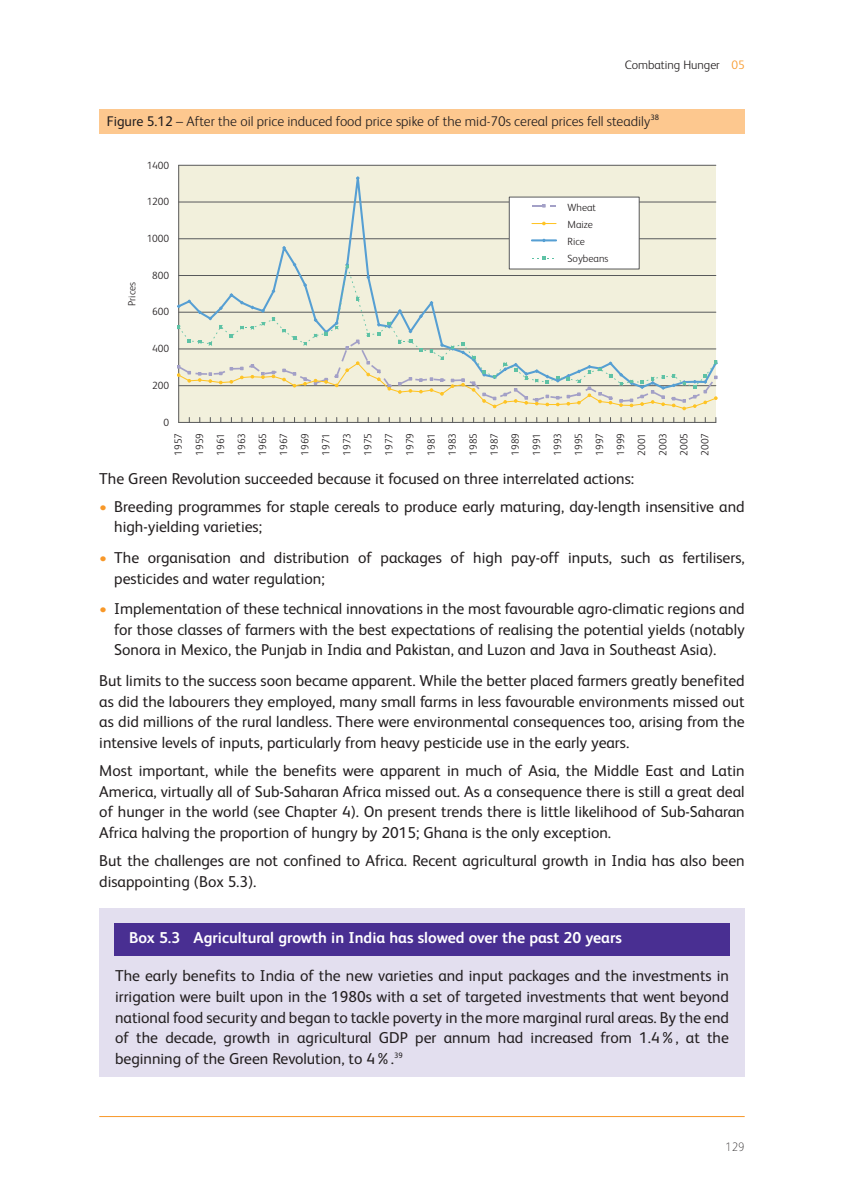
<style>
.page{position:relative;width:844px;height:1191px;background:#fff}
.page>*{position:absolute;margin:0;border:0;box-sizing:border-box;transform-origin:0 0}
.t1{font:15.75px/20.7px "FS Albert";color:#231f20;text-align:justify}
.t2{font:700 15.75px "FS Albert";color:#fff}
.t3{font:300 14px "FS Albert";color:#231f20}
.t4{font:300 12.25px "FS Albert";color:#231f20}
.t5{font:100 12.25px "FS Albert";color:#231f20}
.t6{font:300 10.5px/21px "FS Albert";color:#231f20;text-align:justify}
.s1{color:#f89828}
.s2{font-weight:400}
</style>
<div class="page">
<hr style="left:99px;top:1116px;width:645px;height:1px;background:#f89828">
<div style="left:99px;top:109px;width:645px;height:25px;background:#fdc88f"></div>
<div style="left:179px;top:165px;width:536px;height:257px;background:#f2f0dc"></div>
<hr style="left:178px;top:165px;width:1px;height:257px;background:#58595b">
<hr style="left:179px;top:422px;width:536px;height:1px;background:#58595b">
<svg style="left:178px;top:164px;width:540px;height:215px"></svg>
<svg style="left:355px;top:175px;width:5px;height:6px"></svg>
<svg style="left:531px;top:204px;width:25px;height:3px"></svg>
<svg style="left:531px;top:222px;width:25px;height:3px"></svg>
<svg style="left:177px;top:238px;width:540px;height:172px"></svg>
<div style="left:99px;top:908px;width:645px;height:168px;background:#e3dfef"></div>
<div style="left:114px;top:923px;width:615px;height:32px;background:#492f92"></div>
<p class="t4" style="left:624px;top:60px;width:121px">Combating Hunger <span class="s1">05</span></p>
<p class="t3" style="left:107px;top:116px;width:553px"><span class="s2">Figure 5.12</span> – After the oil price induced food price spike of the mid-70s cereal prices fell steadily<sup>38</sup></p>
<p class="t6" style="left:123px;top:306px;width:25px;rotate:-90deg">Prices</p>
<p class="t6" style="left:147px;top:156px;width:24px">1400</p>
<p class="t6" style="left:147px;top:192px;width:24px">1200</p>
<p class="t6" style="left:147px;top:229px;width:24px">1000</p>
<p class="t6" style="left:152px;top:266px;width:18px">800</p>
<p class="t6" style="left:152px;top:302px;width:18px">600</p>
<p class="t6" style="left:152px;top:339px;width:18px">400</p>
<p class="t6" style="left:152px;top:376px;width:18px">200</p>
<p class="t6" style="left:164px;top:413px;width:7px">0</p>
<p class="t6" style="left:567px;top:200px;width:42px;line-height:17.3px;text-align:left">Wheat<br>Maize<br>Rice<br>Soybeans</p>
<p class="t6" style="left:169px;top:455px;width:24px;rotate:-90deg">1957<br>1959<br>1961<br>1963<br>1965<br>1967<br>1969<br>1971<br>1973<br>1975<br>1977<br>1979<br>1981<br>1983<br>1985<br>1987<br>1989<br>1991<br>1993<br>1995<br>1997<br>1999<br>2001<br>2003<br>2005<br>2007</p>
<p class="t1" style="left:99px;top:469px;width:536px">The Green Revolution succeeded because it focused on three interrelated actions:</p>
<p class="t1" style="left:114px;top:497px;width:632px;text-indent:-15px"><span class="s1">•</span> Breeding programmes for staple cereals to produce early maturing, day-length insensitive and high-yielding varieties;</p>
<p class="t1" style="left:114px;top:549px;width:632px;text-indent:-15px"><span class="s1">•</span> The organisation and distribution of packages of high pay-off inputs, such as fertilisers, pesticides and water regulation;</p>
<p class="t1" style="left:114px;top:600px;width:632px;text-indent:-15px"><span class="s1">•</span> Implementation of these technical innovations in the most favourable agro-climatic regions and for those classes of farmers with the best expectations of realising the potential yields (notably Sonora in Mexico, the Punjab in India and Pakistan, and Luzon and Java in Southeast Asia).</p>
<p class="t1" style="left:99px;top:672px;width:646px">But limits to the success soon became apparent. While the better placed farmers greatly benefited as did the labourers they employed, many small farms in less favourable environments missed out as did millions of the rural landless. There were environmental consequences too, arising from the intensive levels of inputs, particularly from heavy pesticide use in the early years.</p>
<p class="t1" style="left:99px;top:762px;width:646px">Most important, while the benefits were apparent in much of Asia, the Middle East and Latin America, virtually all of Sub-Saharan Africa missed out. As a consequence there is still a great deal of hunger in the world (see Chapter 4). On present trends there is little likelihood of Sub-Saharan Africa halving the proportion of hungry by 2015; Ghana is the only exception.</p>
<p class="t1" style="left:99px;top:852px;width:646px">But the challenges are not confined to Africa. Recent agricultural growth in India has also been disappointing (Box 5.3).</p>
<p class="t2" style="left:129px;top:932px;width:494px">Box 5.3 Agricultural growth in India has slowed over the past 20 years</p>
<p class="t1" style="left:115px;top:967px;width:615px">The early benefits to India of the new varieties and input packages and the investments in irrigation were built upon in the 1980s with a set of targeted investments that went beyond national food security and began to tackle poverty in the more marginal rural areas. By the end of the decade, growth in agricultural GDP per annum had increased from 1.4%, at the beginning of the Green Revolution, to 4%.<sup>39</sup></p>
<p class="t5" style="left:725px;top:1142px;width:21px">129</p>
</div>
